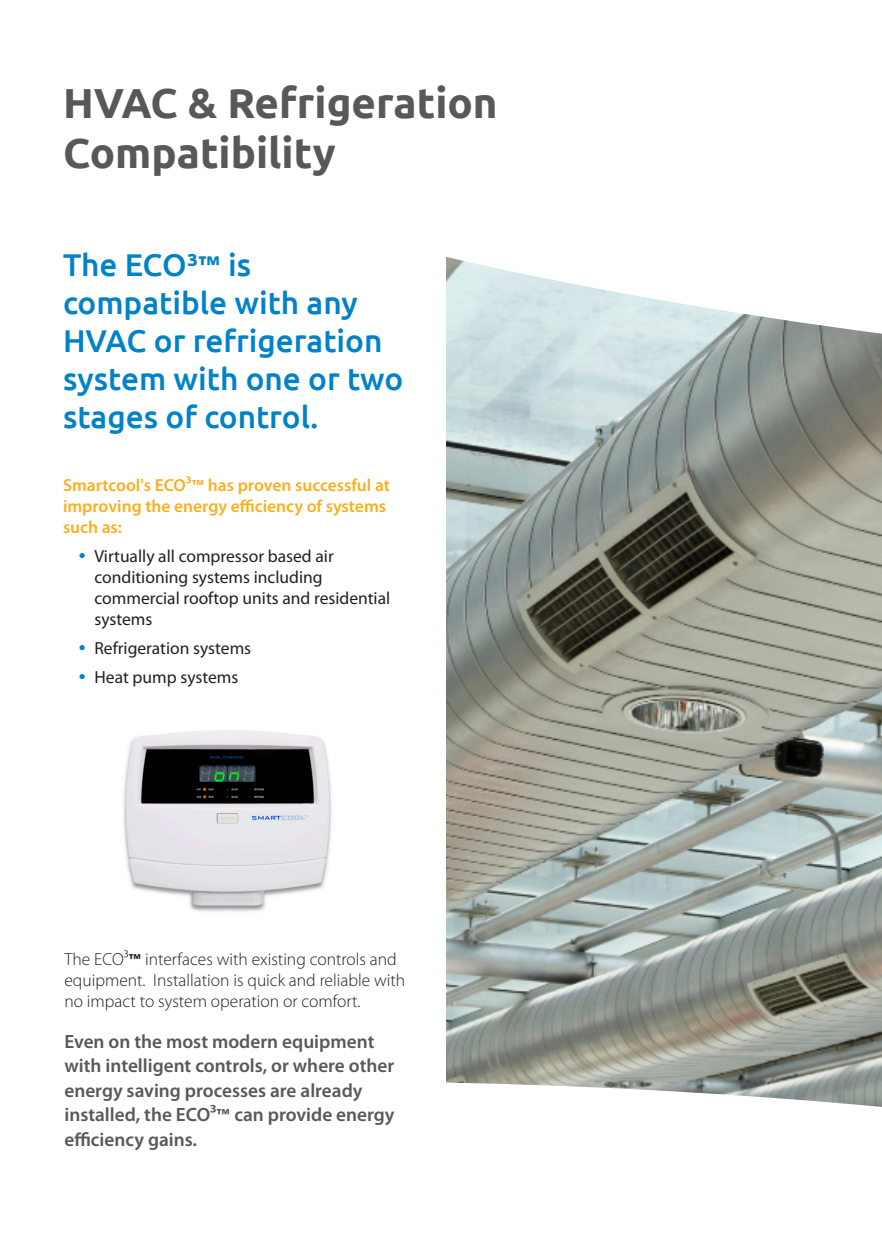
<style>
.page{position:relative;width:882px;height:1260px;background:#fff}
.page>*{position:absolute;margin:0;border:0;box-sizing:border-box;transform-origin:0 0}
.t1{font:700 42px/50.4px "Ubuntu";color:#57585a}
.Main_Message{font:500 31.5px/37.8px "Ubuntu";color:#0082c8}
.t2{font:600 19.25px/24.5px "Myriad Pro";color:#57585a}
.t3{font:17.5px/21px "Myriad Pro";color:#231f20}
.t4{font:300 17.5px/21px "Myriad Pro";color:#231f20}
.Bullet_Heading{font:600 17.5px/21px "Myriad Pro";color:#fbaf20}
.s1{font-family:"Calibri";font-weight:700}
.s2{font-size:24.5px;color:#0082c8}
</style>
<div class="page">
<img style="left:447px;top:504px;width:435px;height:458px">
<svg style="left:446px;top:962px;width:436px;height:145px;background:#9ca098"></svg>
<svg style="left:446px;top:256px;width:436px;height:248px"></svg>
<img style="left:123px;top:730px;width:209px;height:182px">
<p class="t1" style="left:63px;top:77px;width:436px">HVAC &amp; Refrigeration<br>Compatibility</p>
<p class="Main_Message" style="left:63px;top:245px;width:342px">The ECO³<span class="s1">™</span> is compatible with any<br>HVAC or refrigeration system with one or two stages of control.</p>
<p class="Bullet_Heading" style="left:63px;top:474px;width:328px">Smartcool's ECO³<span class="s1">™</span> has proven successful at improving the energy efficiency of systems such as:</p>
<p class="t3" style="left:94px;top:546px;width:297px;text-indent:-16px"><span class="s2">•</span> Virtually all compressor based air conditioning systems including commercial rooftop units and residential systems</p>
<p class="t3" style="left:79px;top:637px;width:174px"><span class="s2">•</span> Refrigeration systems</p>
<p class="t3" style="left:79px;top:666px;width:161px"><span class="s2">•</span> Heat pump systems</p>
<p class="t4" style="left:64px;top:949px;width:342px">The ECO³<span class="s1">™</span> interfaces with existing controls and equipment. Installation is quick and reliable with no impact to system operation or comfort.</p>
<p class="t2" style="left:64px;top:1028px;width:332px">Even on the most modern equipment with intelligent controls, or where other energy saving processes are already installed, the ECO³<span class="s1">™</span> can provide energy efficiency gains.</p>
</div>
